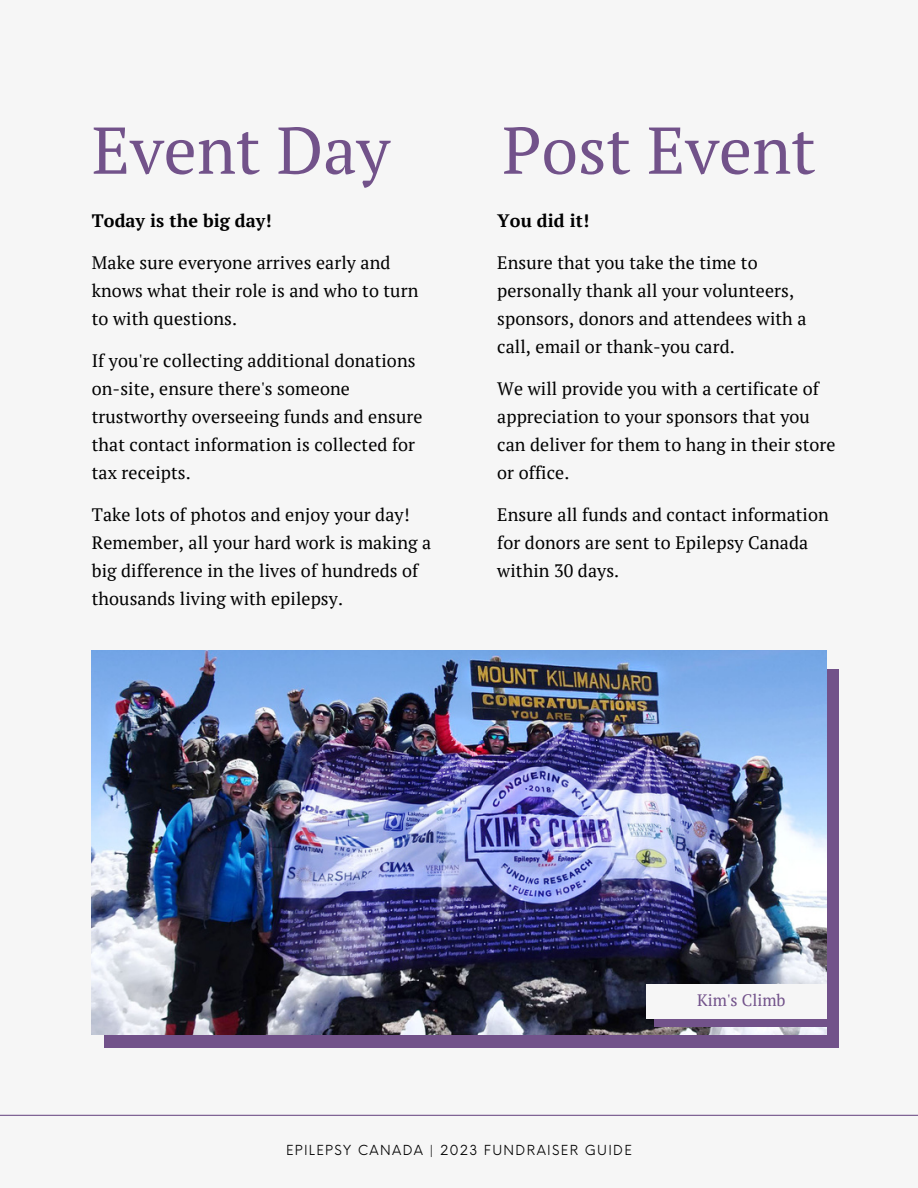
<style>
.page{position:relative;width:918px;height:1188px;background:#f6f6f6}
.page>*{position:absolute;margin:0;border:0;box-sizing:border-box;transform-origin:0 0}
.t1{font:66px "PT Serif";color:#72528a}
.t2{font:18px/28.2px "PT Serif";letter-spacing:.005em;color:#000}
.t3{font:700 18px "PT Serif";letter-spacing:.005em;color:#000}
.t4{font:16.5px "PT Serif";color:#72528a}
.t5{font:13.5px "Neue Einstellung";letter-spacing:.1em;color:#000}
</style>
<div class="page">
<div style="left:104px;top:669px;width:735px;height:379px;background:#72528a"></div>
<img style="left:92px;top:650px;width:734px;height:385px">
<hr style="left:0;top:1115px;width:918px;height:1px;background:#72528a">
<div style="left:654px;top:992px;width:185px;height:34px;background:#72528a"></div>
<div style="left:646px;top:984px;width:181px;height:34px;background:#f6f6f6"></div>
<h1 class="t1" style="left:92px;top:105px;width:300px">Event Day</h1>
<h1 class="t1" style="left:502px;top:105px;width:315px">Post Event</h1>
<p class="t3" style="left:92px;top:209px;width:181px">Today is the big day!</p>
<p class="t2" style="left:92px;top:248px;width:328px">Make sure everyone arrives early and knows what their role is and who to turn to with questions.</p>
<p class="t2" style="left:92px;top:346px;width:332px">If you're collecting additional donations on-site, ensure there's someone trustworthy overseeing funds and ensure that contact information is collected for tax receipts.</p>
<p class="t2" style="left:92px;top:500px;width:341px">Take lots of photos and enjoy your day!<br>Remember, all your hard work is making a big difference in the lives of hundreds of thousands living with epilepsy.</p>
<p class="t3" style="left:497px;top:209px;width:93px">You did it!</p>
<p class="t2" style="left:497px;top:248px;width:311px">Ensure that you take the time to personally thank all your volunteers, sponsors, donors and attendees with a call, email or thank-you card.</p>
<p class="t2" style="left:497px;top:374px;width:340px">We will provide you with a certificate of appreciation to your sponsors that you can deliver for them to hang in their store or office.</p>
<p class="t2" style="left:497px;top:500px;width:333px">Ensure all funds and contact information for donors are sent to Epilepsy Canada within 30 days.</p>
<p class="t5" style="left:286px;top:1138px;width:347px">EPILEPSY CANADA | 2023 FUNDRAISER GUIDE</p>
<p class="t4" style="left:697px;top:989px;width:90px">Kim's Climb</p>
</div>
